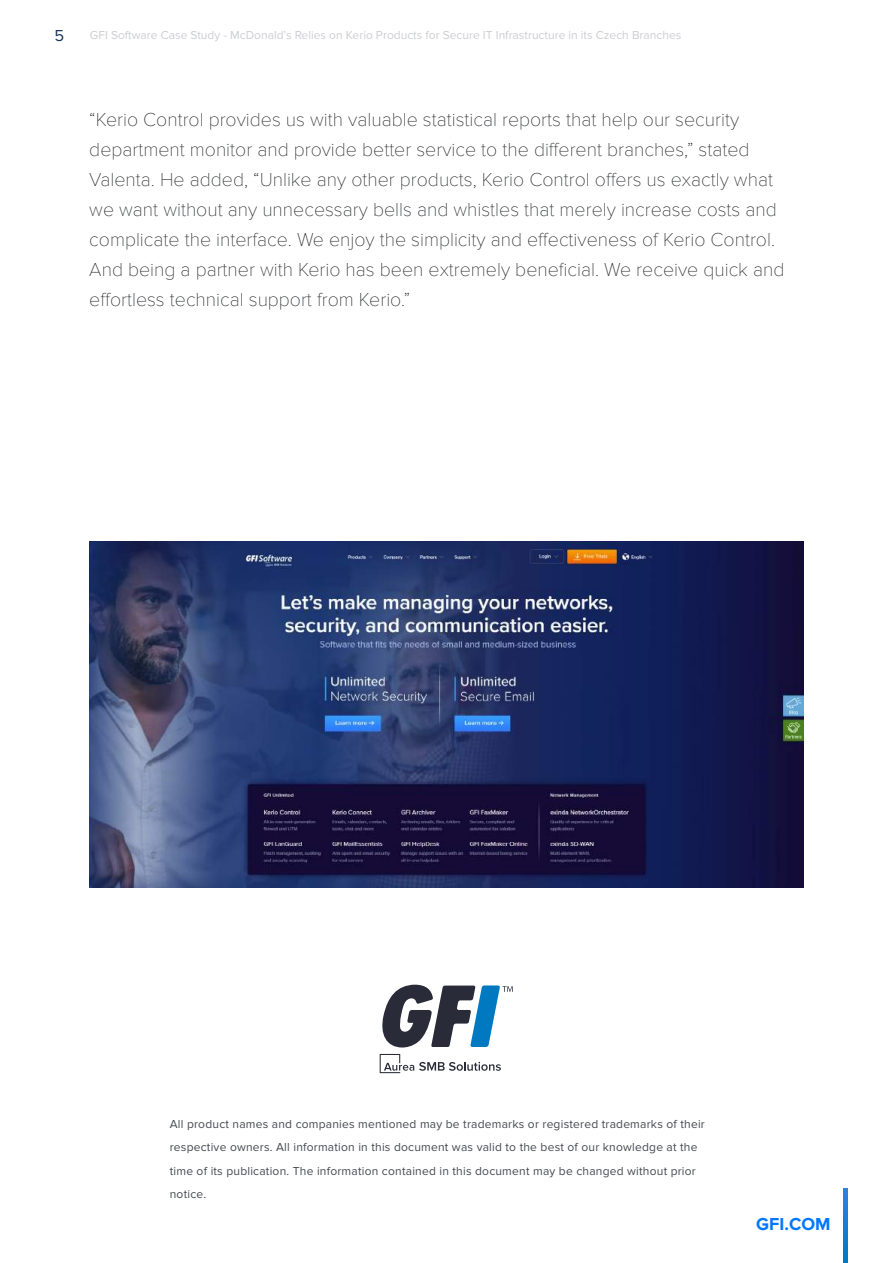
<style>
.page{position:relative;width:893px;height:1263px;background:#fff}
.page>*{position:absolute;margin:0;border:0;box-sizing:border-box;transform-origin:0 0}
.t1{font:100 19.5px/30px "Proxima Nova T";color:#25272a}
.t2{font:700 18px "Proxima Nova";color:#07f}
.t3{font:16.5px "Proxima Nova";color:#1a355c}
.t4{font:12px/23.4px "Proxima Nova";letter-spacing:.02em;color:#464950}
.t5{font:12px "Proxima Nova";color:#cdced2}
</style>
<div class="page">
<svg style="left:843px;top:1188px;width:5px;height:75px"></svg>
<svg style="left:380px;top:1054px;width:121px;height:19px"></svg>
<svg style="left:382px;top:985px;width:131px;height:62px"></svg>
<img style="left:90px;top:541px;width:713px;height:346px">
<p class="t3" style="left:54px;top:26px;width:11px">5</p>
<p class="t5" style="left:90px;top:28px;width:593px">GFI Software Case Study - McDonald’s Relies on Kerio Products for Secure IT Infrastructure in its Czech Branches</p>
<p class="t1" style="left:89px;top:105px;width:697px">“Kerio Control provides us with valuable statistical reports that help our security department monitor and provide better service to the different branches,” stated Valenta. He added, “Unlike any other products, Kerio Control offers us exactly what we want without any unnecessary bells and whistles that merely increase costs and complicate the interface. We enjoy the simplicity and effectiveness of Kerio Control.<br>And being a partner with Kerio has been extremely beneficial. We receive quick and effortless technical support from Kerio.”</p>
<p class="t4" style="left:170px;top:1112px;width:537px">All product names and companies mentioned may be trademarks or registered trademarks of their respective owners. All information in this document was valid to the best of our knowledge at the time of its publication. The information contained in this document may be changed without prior notice.</p>
<p class="t2" style="left:756px;top:1214px;width:76px">GFI.COM</p>
</div>
